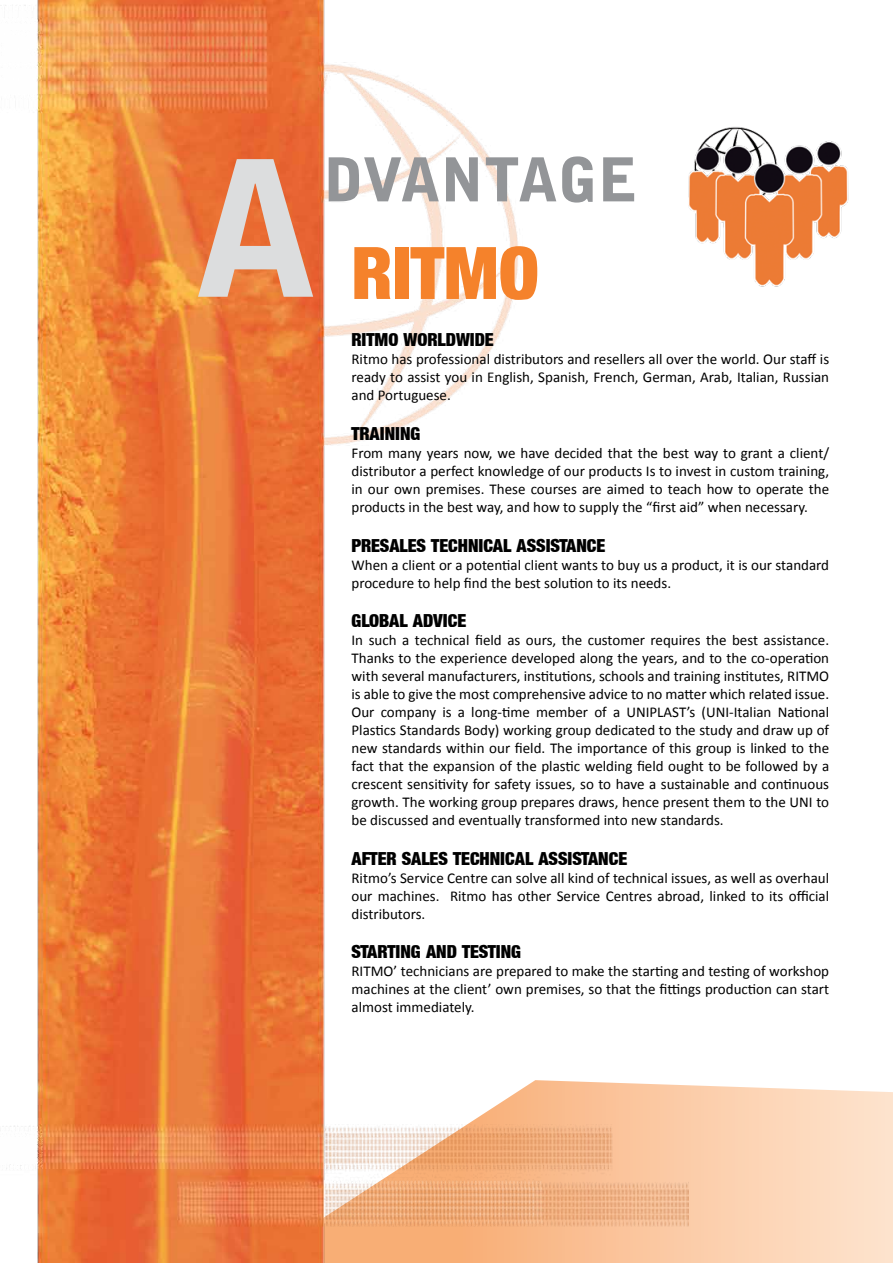
<style>
.page{position:relative;width:893px;height:1263px;background:#fff}
.page>*{position:absolute;margin:0;border:0;box-sizing:border-box;transform-origin:0 0}
.t1{font:900 187.5px "Bell Gothic Std";color:#dcddde}
.t2{font:72px "Basic Sans Heavy SF Bold";color:#f5822b}
.t3{font:900 60px "Bell Gothic Std";color:#939598}
.t4{font:18px "Basic Sans Heavy SF Bold";color:#000}
.t5{font:15px/18px "Calibri";color:#000;text-align:justify}
</style>
<div class="page">
<svg style="left:689px;top:1085px;width:204px;height:178px;background:#fcd8bc"></svg>
<img style="left:0;top:0;width:689px;height:1263px">
<img style="left:664px;top:114px;width:185px;height:184px">
<h1 class="t1" style="left:193px;top:120px;width:127px">A</h1>
<h3 class="t3" style="left:324px;top:145px;width:316px">DVANTAGE</h3>
<h2 class="t2" style="left:351px;top:233px;width:189px">RITMO</h2>
<p class="t4" style="left:351px;top:330px;width:144px">RITMO WORLDWIDE</p>
<p class="t5" style="left:351px;top:350px;width:479px">Ritmo has professional distributors and resellers all over the world. Our staff is ready to assist you in English, Spanish, French, German, Arab, Italian, Russian and Portuguese.</p>
<p class="t4" style="left:351px;top:423px;width:70px">TRAINING</p>
<p class="t5" style="left:351px;top:443px;width:479px">From many years now, we have decided that the best way to grant a client/ distributor a perfect knowledge of our products Is to invest in custom training, in our own premises. These courses are aimed to teach how to operate the products in the best way, and how to supply the “first aid” when necessary.</p>
<p class="t4" style="left:351px;top:535px;width:255px">PRESALES TECHNICAL ASSISTANCE</p>
<p class="t5" style="left:351px;top:555px;width:479px">When a client or a potential client wants to buy us a product, it is our standard procedure to help find the best solution to its needs.</p>
<p class="t4" style="left:351px;top:611px;width:116px">GLOBAL ADVICE</p>
<p class="t5" style="left:351px;top:630px;width:479px">In such a technical field as ours, the customer requires the best assistance.<br>Thanks to the experience developed along the years, and to the co-operation with several manufacturers, institutions, schools and training institutes, RITMO is able to give the most comprehensive advice to no matter which related issue.<br>Our company is a long-time member of a UNIPLAST’s (UNI-Italian National Plastics Standards Body) working group dedicated to the study and draw up of new standards within our field. The importance of this group is linked to the fact that the expansion of the plastic welding field ought to be followed by a crescent sensitivity for safety issues, so to have a sustainable and continuous growth. The working group prepares draws, hence present them to the UNI to be discussed and eventually transformed into new standards.</p>
<p class="t4" style="left:351px;top:848px;width:277px">AFTER SALES TECHNICAL ASSISTANCE</p>
<p class="t5" style="left:351px;top:868px;width:479px">Ritmo’s Service Centre can solve all kind of technical issues, as well as overhaul our machines. Ritmo has other Service Centres abroad, linked to its official distributors.</p>
<p class="t4" style="left:351px;top:942px;width:171px">STARTING AND TESTING</p>
<p class="t5" style="left:351px;top:962px;width:479px">RITMO’ technicians are prepared to make the starting and testing of workshop machines at the client’ own premises, so that the fittings production can start almost immediately.</p>
</div>
